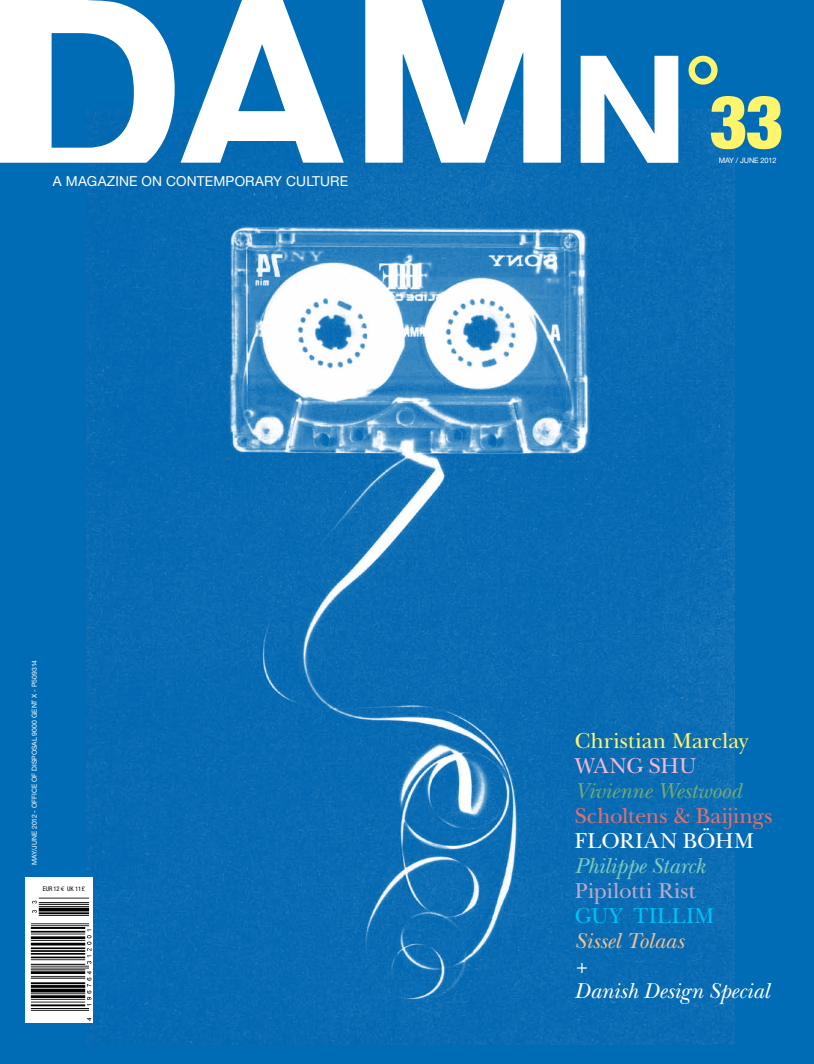
<style>
.page{position:relative;width:814px;height:1064px;background:#fff}
.page>*{position:absolute;margin:0;border:0;box-sizing:border-box;transform-origin:0 0}
.t1{font:900 condensed 73.75px "Helvetica Neue";color:#fff56d}
.t2{font:italic 22.5px/25px "New Baskerville";letter-spacing:-.005em;color:#fff}
.t3{font:22.5px "New Baskerville";letter-spacing:-.01em;color:#e36f6f}
.t4{font:22.5px "New Baskerville";letter-spacing:.005em;color:#fff56d}
.t5{font:italic 22.5px "New Baskerville";letter-spacing:-.005em;color:#71ac6f}
.t6{font:italic 22.5px "New Baskerville";letter-spacing:-.005em;color:#7cccbf}
.t7{font:22.5px "New Baskerville";color:#bcaacb}
.t8{font:italic 22.5px "New Baskerville";color:#f5c08e}
.t9{font:22.5px "New Baskerville";letter-spacing:.015em;color:#fff}
.t10{font:22.5px "New Baskerville";letter-spacing:.015em;color:#00c0f3}
.t11{font:22.5px "New Baskerville";letter-spacing:-.01em;color:#f7b7d3}
.t12{font:13.75px "Helvetica Neue CE";letter-spacing:.01em;color:#fff}
.t13{font:7.5px "Helvetica Neue";letter-spacing:-.02em;color:#fff}
.t14{font:6.88px "Helvetica Neue CE";color:#fff}
.t15{font:condensed 6.5px "Helvetica Neue";color:#000}
.s1{font-family:"Euro Mono";font-stretch:normal}
</style>
<div class="page">
<div style="left:0;top:0;width:814px;height:1063px;background:#006cb5"></div>
<img style="left:87px;top:109px;width:647px;height:934px">
<svg style="left:688px;top:56px;width:29px;height:29px"></svg>
<svg style="left:365px;top:0;width:196px;height:163px"></svg>
<svg style="left:181px;top:0;width:163px;height:163px"></svg>
<svg style="left:580px;top:56px;width:98px;height:107px"></svg>
<div style="left:26px;top:877px;width:67px;height:145px;background:#fff"></div>
<img style="left:30px;top:897px;width:62px;height:123px">
<svg style="left:0;top:0;width:175px;height:163px"></svg>
<h3 class="t12" style="left:53px;top:173px;width:297px">A MAGAZINE ON CONTEMPORARY CULTURE</h3>
<p class="t14" style="left:30px;top:865px;width:207px;rotate:-90deg">MAY/JUNE 2012 - OFFICE OF DISPOSAL 9000 GENT X - P509314</p>
<p class="t15" style="left:43px;top:885px;width:44px">EUR 12 <span class="s1">E</span> UK 11£</p>
<h1 class="t1" style="left:709px;top:76px;width:76px">33</h1>
<p class="t13" style="left:719px;top:156px;width:59px">MAY / JUNE 2012</p>
<h2 class="t4" style="left:575px;top:727px;width:175px">Christian Marclay</h2>
<h2 class="t11" style="left:575px;top:752px;width:123px">WANG SHU</h2>
<h2 class="t5" style="left:575px;top:777px;width:168px">Vivienne Westwood</h2>
<h2 class="t3" style="left:575px;top:802px;width:199px">Scholtens &amp; Baijings</h2>
<h2 class="t9" style="left:575px;top:827px;width:180px">FLORIAN BÖHM</h2>
<h2 class="t6" style="left:575px;top:852px;width:131px">Philippe Starck</h2>
<h2 class="t7" style="left:575px;top:877px;width:122px">Pipilotti Rist</h2>
<h2 class="t10" style="left:575px;top:902px;width:141px">GUY TILLIM</h2>
<h2 class="t8" style="left:575px;top:927px;width:111px">Sissel Tolaas</h2>
<h2 class="t2" style="left:575px;top:953px;width:196px">+<br>Danish Design Special</h2>
</div>
